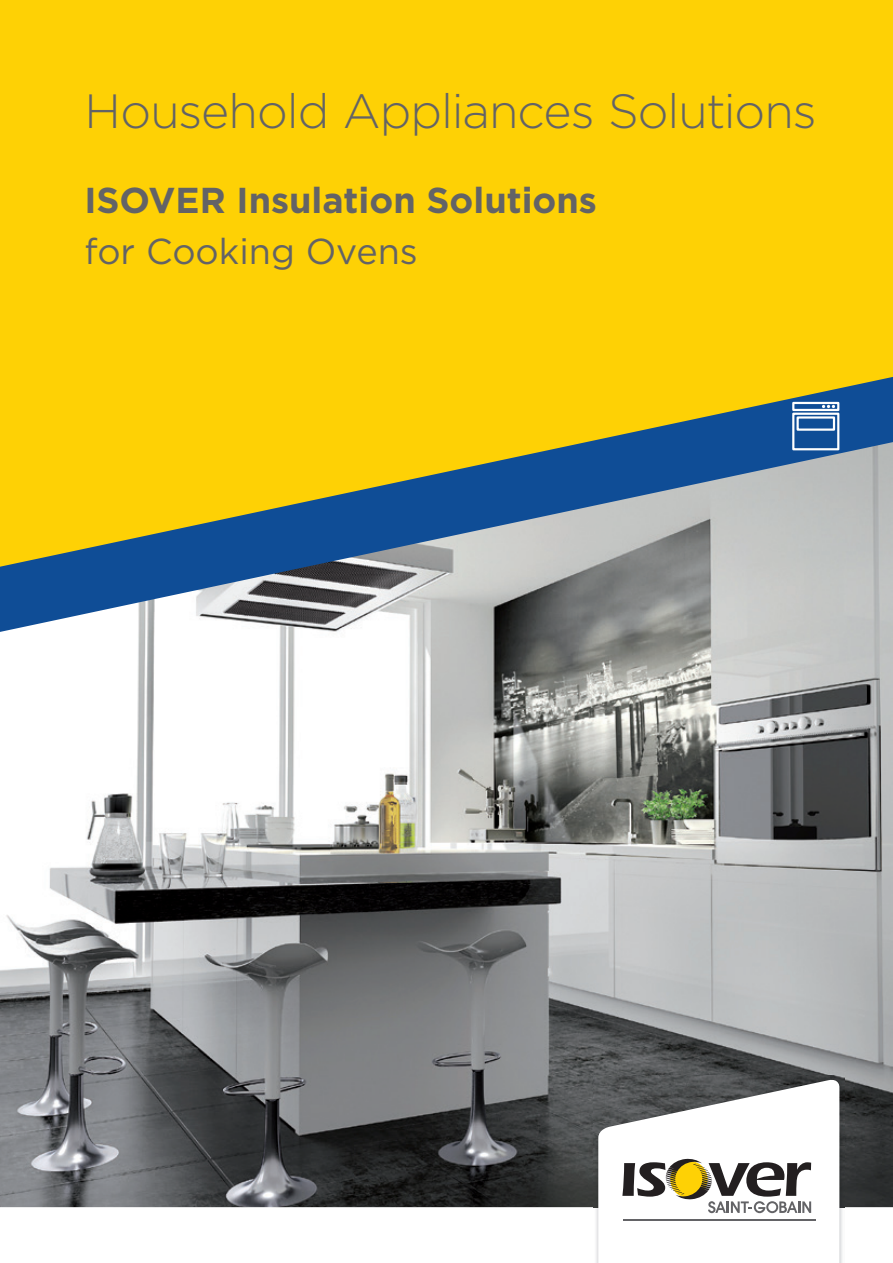
<style>
.page{position:relative;width:893px;height:1263px;background:#fff}
.page>*{position:absolute;margin:0;border:0;box-sizing:border-box;transform-origin:0 0}
.t1{font:300 48px "Gotham";letter-spacing:-.02em;color:#636366}
.t2{font:700 36px "Gotham";color:#636366}
.t3{font:36px "Gotham";color:#636366}
</style>
<div class="page">
<img style="left:0;top:638px;width:893px;height:569px">
<div style="left:0;top:0;width:893px;height:62px;background:#fed105"></div>
<div style="left:0;top:62px;width:893px;height:308px;background:#fed105"></div>
<img style="left:594px;top:1075px;width:250px;height:188px">
<svg style="left:598px;top:1078px;width:241px;height:185px"></svg>
<svg style="left:0;top:370px;width:893px;height:268px;background:#a8a669"></svg>
<div style="left:792px;top:413px;width:47px;height:37px;border:2px solid #fff"></div>
<div style="left:792px;top:402px;width:47px;height:9px;border:2px solid #fff"></div>
<div style="left:796px;top:416px;width:39px;height:15px;border:2px solid #fff"></div>
<svg style="left:822px;top:405px;width:13px;height:3px"></svg>
<p class="t1" style="left:85px;top:80px;width:734px">Household Appliances Solutions</p>
<p class="t2" style="left:85px;top:176px;width:514px">ISOVER Insulation Solutions</p>
<p class="t3" style="left:85px;top:228px;width:335px">for Cooking Ovens</p>
</div>
